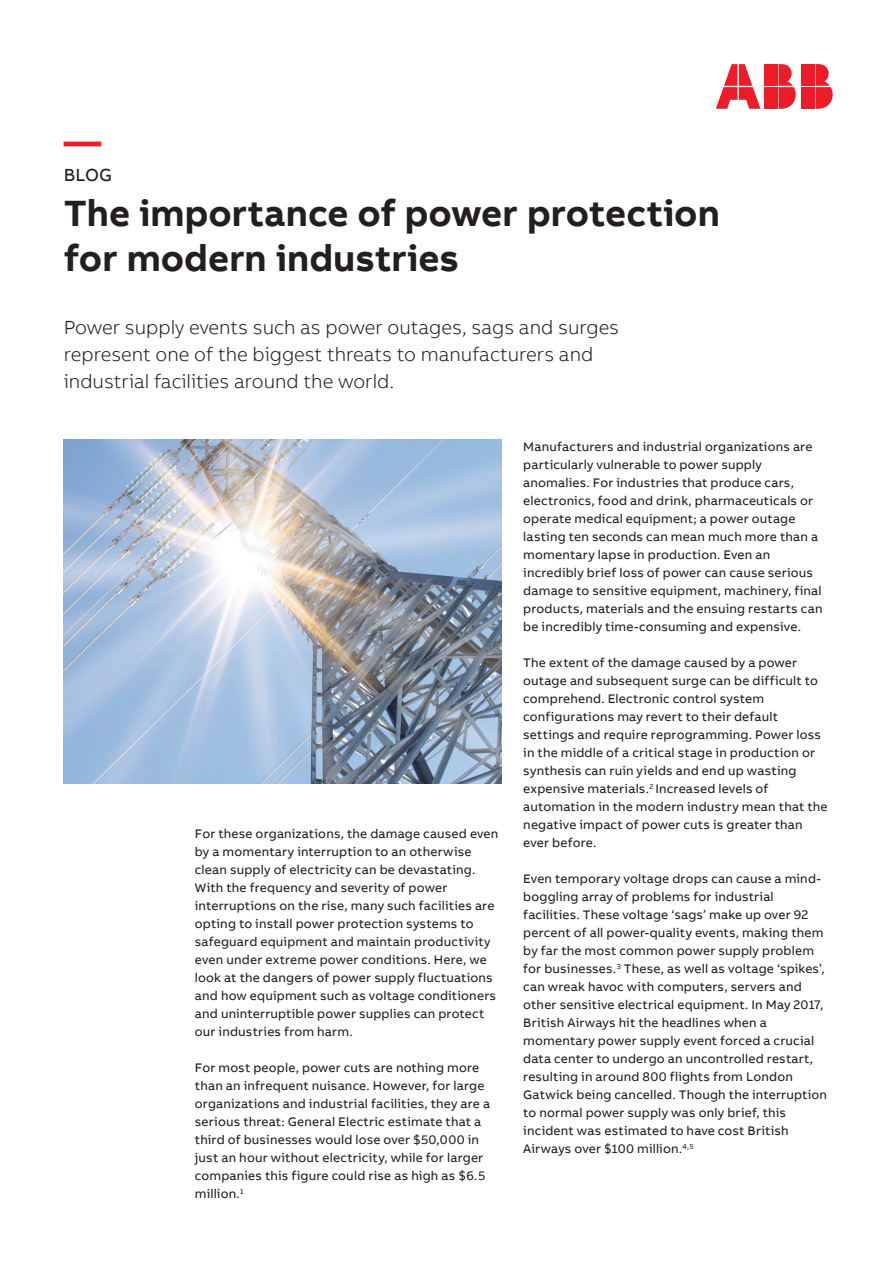
<style>
.page{position:relative;width:893px;height:1263px;background:#fff}
.page>*{position:absolute;margin:0;border:0;box-sizing:border-box;transform-origin:0 0}
.Headline_L_25pt_30pt{font:700 37.5px "AB Bvoice";color:#231f20}
.Headline_L_25pt_30pt-2{font:700 37.5px "AB Bvoice";color:#ee1c28}
._02_Highlight_13_18p{font:300 19.5px/27px "AB Bvoice";color:#231f20}
.Headline_L_25pt_30pt-3{font:18px "AB Bvoice";color:#231f20}
.Copytext_8_5pt_12pt{font:12.75px/18px "AB Bvoice";letter-spacing:.015em;color:#231f20}
</style>
<div class="page">
<div style="left:801px;top:64px;width:13px;height:22px;background:#ee1c28"></div>
<div style="left:801px;top:87px;width:13px;height:22px;background:#ee1c28"></div>
<svg style="left:815px;top:64px;width:18px;height:45px"></svg>
<svg style="left:716px;top:64px;width:44px;height:45px"></svg>
<div style="left:764px;top:64px;width:13px;height:22px;background:#ee1c28"></div>
<div style="left:764px;top:87px;width:13px;height:22px;background:#ee1c28"></div>
<svg style="left:778px;top:64px;width:18px;height:45px"></svg>
<img style="left:64px;top:440px;width:437px;height:344px">
<p class="Headline_L_25pt_30pt-2" style="left:64px;top:117px;width:39px">—</p>
<p class="Headline_L_25pt_30pt-3" style="left:64px;top:164px;width:50px">BLOG</p>
<p class="Headline_L_25pt_30pt" style="left:64px;top:189px;width:658px">The importance of power protection</p>
<p class="Headline_L_25pt_30pt" style="left:64px;top:234px;width:397px">for modern industries</p>
<p class="_02_Highlight_13_18p" style="left:64px;top:314px;width:557px">Power supply events such as power outages, sags and surges represent one of the biggest threats to manufacturers and industrial facilities around the world.</p>
<p class="Copytext_8_5pt_12pt" style="left:195px;top:825px;width:305px">For these organizations, the damage caused even by a momentary interruption to an otherwise clean supply of electricity can be devastating.<br>With the frequency and severity of power interruptions on the rise, many such facilities are opting to install power protection systems to safeguard equipment and maintain productivity even under extreme power conditions. Here, we look at the dangers of power supply fluctuations and how equipment such as voltage conditioners and uninterruptible power supplies can protect our industries from harm.</p>
<p class="Copytext_8_5pt_12pt" style="left:195px;top:1059px;width:291px">For most people, power cuts are nothing more than an infrequent nuisance. However, for large</p>
<p class="Copytext_8_5pt_12pt" style="left:195px;top:1095px;width:297px">organizations and industrial facilities, they are a serious threat: General Electric estimate that a third of businesses would lose over $50,000 in just an hour without electricity, while for larger companies this figure could rise as high as $6.5 million.<sup>1</sup></p>
<p class="Copytext_8_5pt_12pt" style="left:523px;top:438px;width:301px">Manufacturers and industrial organizations are particularly vulnerable to power supply anomalies. For industries that produce cars, electronics, food and drink, pharmaceuticals or operate medical equipment; a power outage lasting ten seconds can mean much more than a momentary lapse in production. Even an incredibly brief loss of power can cause serious damage to sensitive equipment, machinery, final products, materials and the ensuing restarts can be incredibly time-consuming and expensive.</p>
<p class="Copytext_8_5pt_12pt" style="left:523px;top:654px;width:306px">The extent of the damage caused by a power outage and subsequent surge can be difficult to comprehend. Electronic control system configurations may revert to their default settings and require reprogramming. Power loss in the middle of a critical stage in production or synthesis can ruin yields and end up wasting expensive materials.<sup>2</sup> Increased levels of automation in the modern industry mean that the negative impact of power cuts is greater than ever before.</p>
<p class="Copytext_8_5pt_12pt" style="left:523px;top:870px;width:305px">Even temporary voltage drops can cause a mind&shy;boggling array of problems for industrial facilities. These voltage ‘sags’ make up over 92 percent of all power-quality events, making them by far the most common power supply problem for businesses.<sup>3</sup> These, as well as voltage ‘spikes’, can wreak havoc with computers, servers and other sensitive electrical equipment. In May 2017, British Airways hit the headlines when a momentary power supply event forced a crucial data center to undergo an uncontrolled restart, resulting in around 800 flights from London Gatwick being cancelled. Though the interruption to normal power supply was only brief, this incident was estimated to have cost British</p>
<p class="Copytext_8_5pt_12pt" style="left:523px;top:1140px;width:172px">Airways over $100 million.<sup>4,5</sup></p>
</div>
